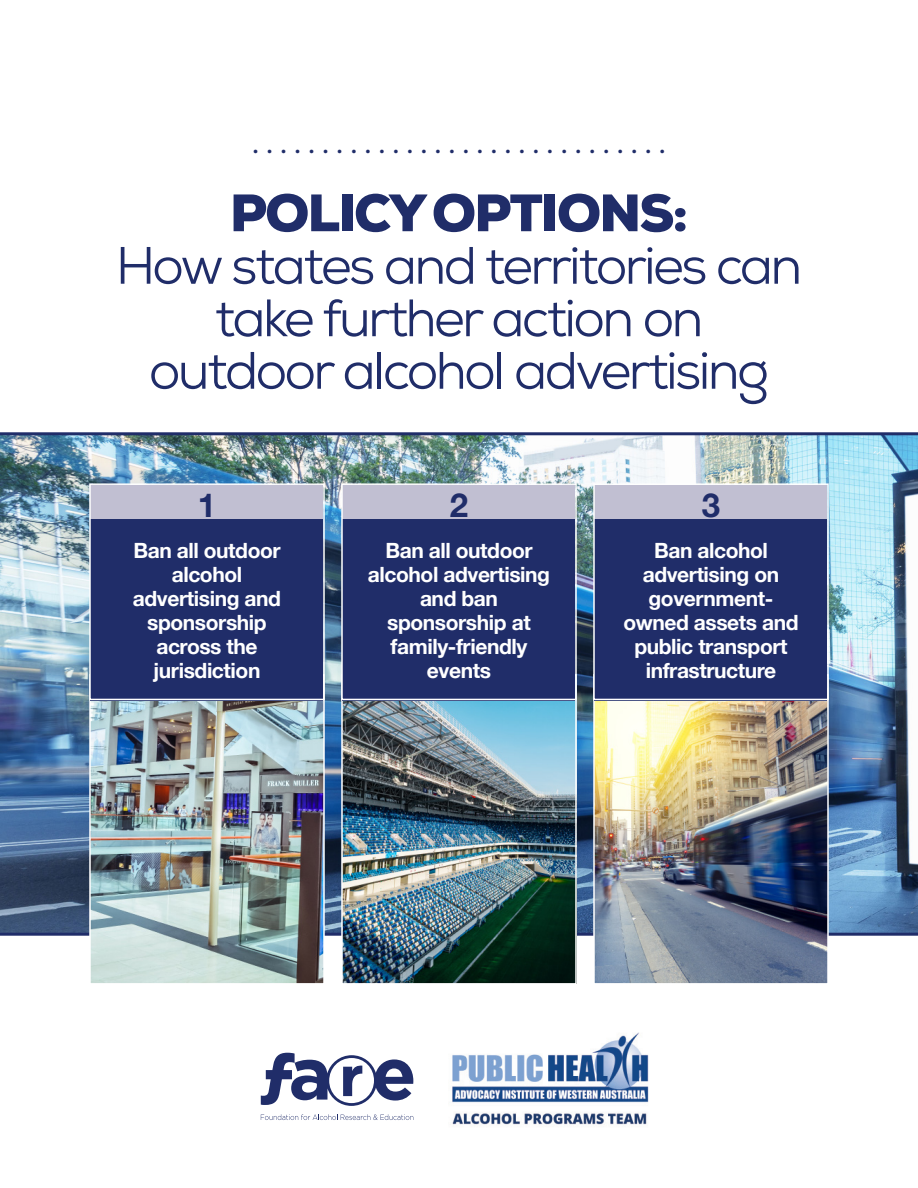
<style>
.page{position:relative;width:918px;height:1188px;background:#fff}
.page>*{position:absolute;margin:0;border:0;box-sizing:border-box;transform-origin:0 0}
.t1{font:52.5px "Nexa";letter-spacing:-.05em;color:#202d69}
.t2{font:900 52.5px "Nexa";letter-spacing:-.035em;color:#202d69}
.Paragraph_Style_6{font:700 33px "Helvetica Neue";color:#202d69}
.Paragraph_Style_1{font:28.5px "Basic Gothic Pro";color:#202d69}
.Paragraph_Style_3{font:700 21px/24px "Helvetica Neue";letter-spacing:-.02em;color:#fff;text-align:center}
</style>
<div class="page">
<img style="left:0;top:435px;width:918px;height:497px">
<hr style="left:0;top:933px;width:918px;height:3px;background:#202d69">
<img style="left:92px;top:700px;width:230px;height:282px">
<div style="left:89px;top:674px;width:236px;height:311px;border:2px solid #fff"></div>
<img style="left:596px;top:700px;width:230px;height:282px">
<div style="left:593px;top:674px;width:236px;height:311px;border:2px solid #fff"></div>
<img style="left:344px;top:700px;width:230px;height:282px">
<div style="left:341px;top:674px;width:236px;height:311px;border:2px solid #fff"></div>
<svg style="left:261px;top:1053px;width:152px;height:53px"></svg>
<svg style="left:261px;top:1114px;width:152px;height:6px"></svg>
<img style="left:452px;top:1032px;width:197px;height:93px">
<div style="left:91px;top:485px;width:232px;height:39px;background:#c1bfd2"></div>
<div style="left:91px;top:519px;width:232px;height:181px;background:#202d69"></div>
<div style="left:89px;top:483px;width:236px;height:217px;border:2px solid #fff"></div>
<div style="left:343px;top:485px;width:232px;height:39px;background:#c1bfd2"></div>
<div style="left:343px;top:519px;width:232px;height:181px;background:#202d69"></div>
<div style="left:341px;top:483px;width:236px;height:217px;border:2px solid #fff"></div>
<div style="left:595px;top:485px;width:232px;height:39px;background:#c1bfd2"></div>
<div style="left:595px;top:519px;width:232px;height:181px;background:#202d69"></div>
<div style="left:593px;top:483px;width:236px;height:217px;border:2px solid #fff"></div>
<hr style="left:0;top:432px;width:918px;height:3px;background:#202d69">
<p class="Paragraph_Style_1" style="left:252px;top:128px;width:416px">..............................</p>
<p class="t2" style="left:230px;top:179px;width:460px">POLICY OPTIONS:</p>
<p class="t1" style="left:116px;top:232px;width:688px">How states and territories can</p>
<p class="t1" style="left:215px;top:285px;width:490px">take further action on</p>
<p class="t1" style="left:149px;top:337px;width:622px">outdoor alcohol advertising</p>
<p class="Paragraph_Style_6" style="left:198px;top:479px;width:20px">1</p>
<p class="Paragraph_Style_3" style="left:133px;top:539px;width:150px">Ban all outdoor alcohol advertising and sponsorship across the jurisdiction</p>
<p class="Paragraph_Style_6" style="left:450px;top:479px;width:20px">2</p>
<p class="Paragraph_Style_3" style="left:368px;top:539px;width:184px">Ban all outdoor alcohol advertising and ban sponsorship at family-friendly events</p>
<p class="Paragraph_Style_6" style="left:702px;top:479px;width:20px">3</p>
<p class="Paragraph_Style_3" style="left:623px;top:539px;width:177px">Ban alcohol advertising on government&shy;owned assets and public transport infrastructure</p>
</div>
